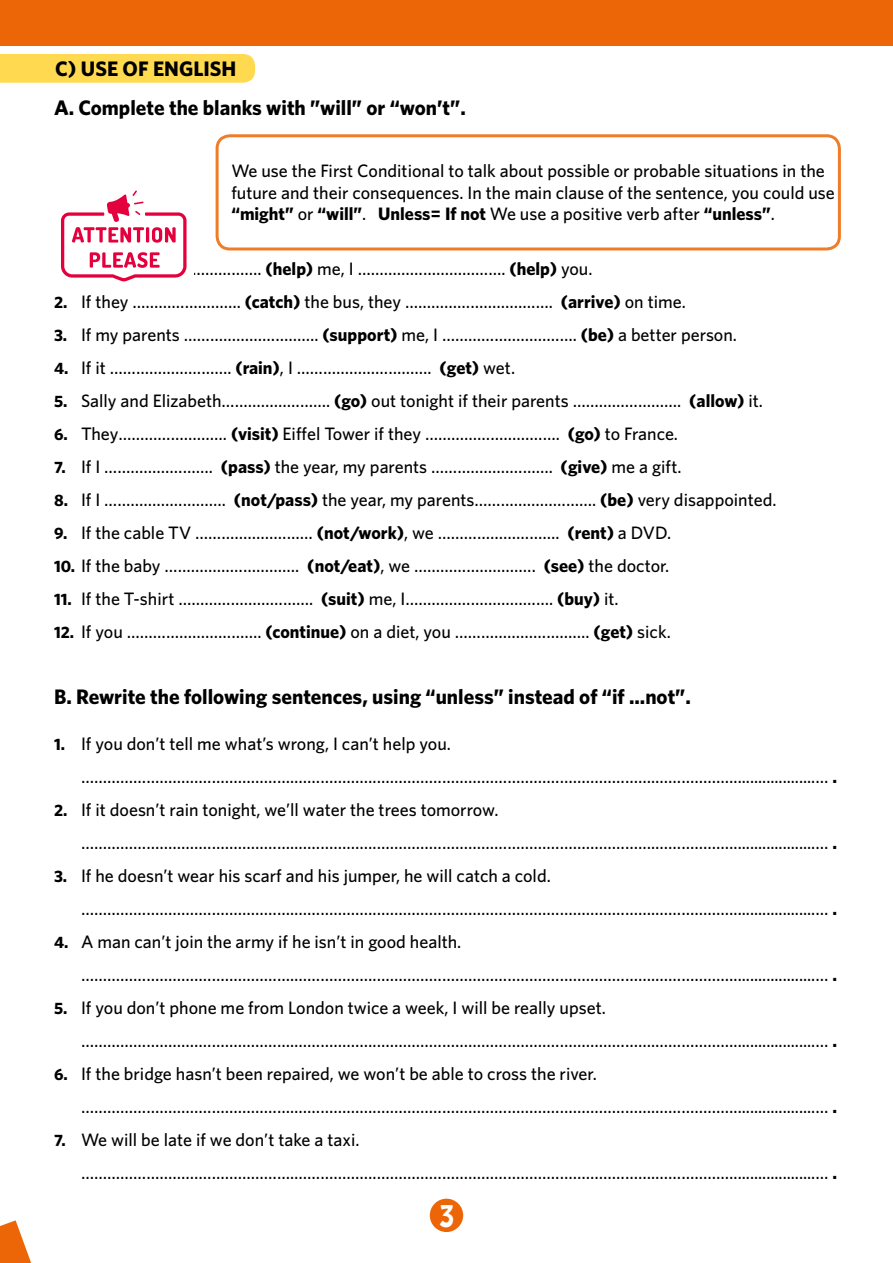
<style>
.page{position:relative;width:893px;height:1263px;background:#fff}
.page>*{position:absolute;margin:0;border:0;box-sizing:border-box;transform-origin:0 0}
.t1{font:27px "Hobo Std";color:#fff}
.t2{font:700 21px "Whitney";color:#000}
.t3{font:500 18px/33px "Whitney";color:#000}
.s1{font-weight:700}
.s2{font-weight:700;font-size:16.5px}
</style>
<div class="page">
<div style="left:0;top:0;width:893px;height:46px;background:#ec6608"></div>
<div style="left:430px;top:1199px;width:33px;height:33px;background:#ec6608;border-radius:50%"></div>
<svg style="left:0;top:1220px;width:31px;height:43px"></svg>
<div style="left:216px;top:134px;width:625px;height:116px;border:3px solid #ef7c28;border-radius:13px"></div>
<svg style="left:61px;top:190px;width:126px;height:91px"></svg>
<div style="left:0;top:54px;width:255px;height:29px;background:#ffda51"></div>
<p class="t2" style="left:55px;top:56px;width:183px">C) USE OF ENGLISH</p>
<p class="t2" style="left:54px;top:95px;width:413px">A. Complete the blanks with ”will” or “won’t”.</p>
<p class="t3" style="left:231px;top:160px;width:605px;line-height:21.6px">We use the First Conditional to talk about possible or probable situations in the future and their consequences. In the main clause of the sentence, you could use <span class="s1">“might”</span> or <span class="s1">“will”</span>. <span class="s1">Unless= If not</span> We use a positive verb after <span class="s1">“unless”</span>.</p>
<p class="t3" style="left:54px;top:251px;width:540px"><span class="s2">1.</span> If you …………………………. <span class="s1">(help)</span> me, I ……………………………. <span class="s1">(help)</span> you.</p>
<p class="t3" style="left:54px;top:284px;width:633px"><span class="s2">2.</span> If they ……………………. <span class="s1">(catch)</span> the bus, they ……………………………. <span class="s1">(arrive)</span> on time.</p>
<p class="t3" style="left:54px;top:317px;width:684px"><span class="s2">3.</span> If my parents …………………………. <span class="s1">(support)</span> me, I …………………………. <span class="s1">(be)</span> a better person.</p>
<p class="t3" style="left:54px;top:350px;width:463px"><span class="s2">4.</span> If it ………………………. <span class="s1">(rain)</span>, I …………………………. <span class="s1">(get)</span> wet.</p>
<p class="t3" style="left:54px;top:383px;width:710px"><span class="s2">5.</span> Sally and Elizabeth……………………. <span class="s1">(go)</span> out tonight if their parents ……………………. <span class="s1">(allow)</span> it.</p>
<p class="t3" style="left:54px;top:416px;width:626px"><span class="s2">6.</span> They……………………. <span class="s1">(visit)</span> Eiffel Tower if they …………………………. <span class="s1">(go)</span> to France.</p>
<p class="t3" style="left:54px;top:449px;width:629px"><span class="s2">7.</span> If I ……………………. <span class="s1">(pass)</span> the year, my parents ………………………. <span class="s1">(give)</span> me a gift.</p>
<p class="t3" style="left:54px;top:482px;width:724px"><span class="s2">8.</span> If I ………………………. <span class="s1">(not/pass)</span> the year, my parents………………………. <span class="s1">(be)</span> very disappointed.</p>
<p class="t3" style="left:54px;top:515px;width:619px"><span class="s2">9.</span> If the cable TV ……………………… <span class="s1">(not/work)</span>, we ………………………. <span class="s1">(rent)</span> a DVD.</p>
<p class="t3" style="left:54px;top:548px;width:617px"><span class="s2">10.</span> If the baby …………………………. <span class="s1">(not/eat)</span>, we ………………………. <span class="s1">(see)</span> the doctor.</p>
<p class="t3" style="left:54px;top:581px;width:566px"><span class="s2">11.</span> If the T-shirt …………………………. <span class="s1">(suit)</span> me, I……………………………. <span class="s1">(buy)</span> it.</p>
<p class="t3" style="left:54px;top:614px;width:618px"><span class="s2">12.</span> If you …………………………. <span class="s1">(continue)</span> on a diet, you …………………………. <span class="s1">(get)</span> sick.</p>
<p class="t2" style="left:54px;top:684px;width:638px">B. Rewrite the following sentences, using “unless” instead of “if ...not”.</p>
<p class="t3" style="left:81px;top:726px;width:757px;text-indent:-27px"><span class="s2">1.</span> If you don’t tell me what’s wrong, I can’t help you. ………………………………………….……………….……………………………………………………….………………....................… <span class="s1">.</span></p>
<p class="t3" style="left:81px;top:792px;width:757px;text-indent:-27px"><span class="s2">2.</span> If it doesn’t rain tonight, we’ll water the trees tomorrow. ………………………………………….……………….……………………………………………………….………………....................… <span class="s1">.</span></p>
<p class="t3" style="left:81px;top:858px;width:757px;text-indent:-27px"><span class="s2">3.</span> If he doesn’t wear his scarf and his jumper, he will catch a cold. ………………………………………….……………….……………………………………………………….………………....................… <span class="s1">.</span></p>
<p class="t3" style="left:81px;top:924px;width:757px;text-indent:-27px"><span class="s2">4.</span> A man can’t join the army if he isn’t in good health. ………………………………………….……………….……………………………………………………….………………....................… <span class="s1">.</span></p>
<p class="t3" style="left:81px;top:990px;width:757px;text-indent:-27px"><span class="s2">5.</span> If you don’t phone me from London twice a week, I will be really upset. ………………………………………….……………….……………………………………………………….………………....................… <span class="s1">.</span></p>
<p class="t3" style="left:81px;top:1056px;width:757px;text-indent:-27px"><span class="s2">6.</span> If the bridge hasn’t been repaired, we won’t be able to cross the river. ………………………………………….……………….……………………………………………………….………………....................… <span class="s1">.</span></p>
<p class="t3" style="left:81px;top:1122px;width:757px;text-indent:-27px"><span class="s2">7.</span> We will be late if we don’t take a taxi. ………………………………………….……………….……………………………………………………….………………....................… <span class="s1">.</span></p>
<h1 class="t1" style="left:439px;top:1197px;width:17px">3</h1>
</div>
